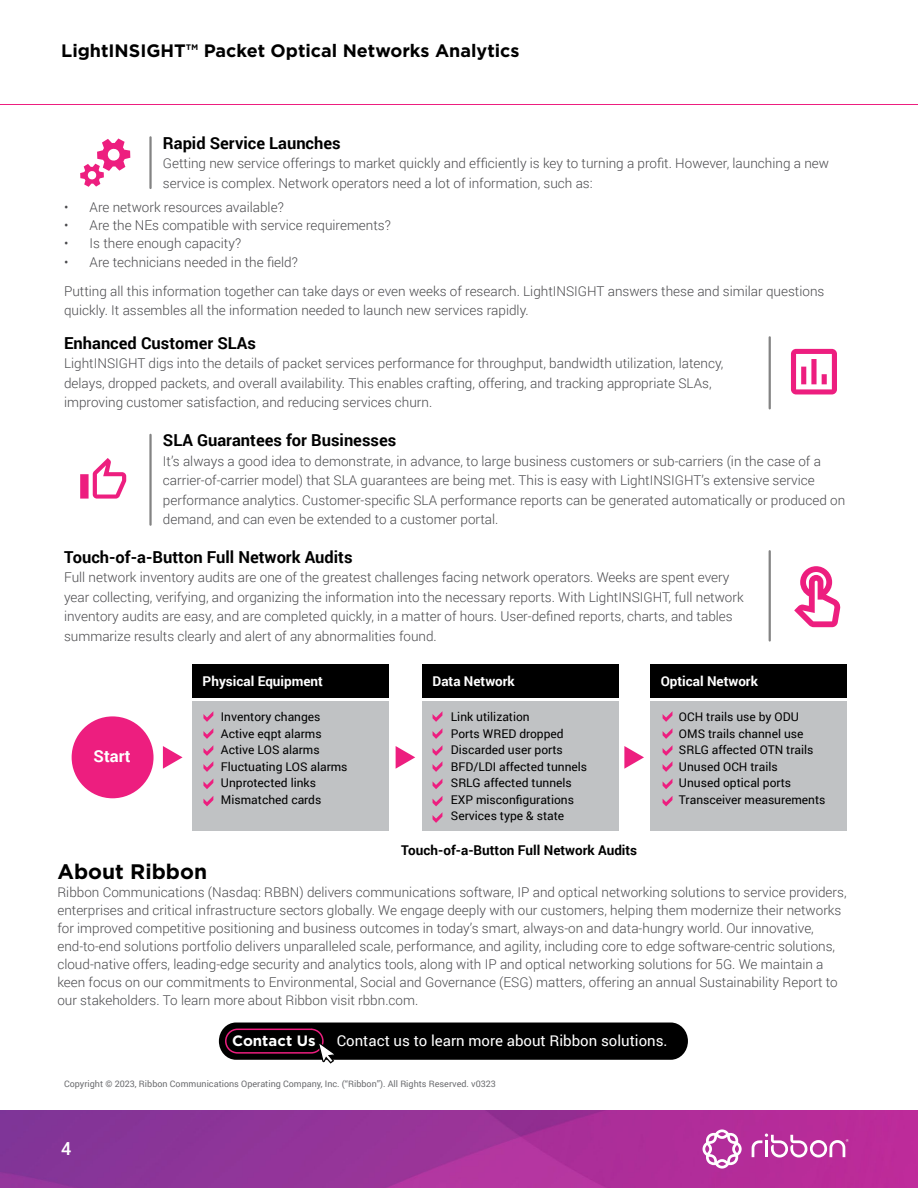
<style>
.page{position:relative;width:918px;height:1188px;background:#fff}
.page>*{position:absolute;margin:0;border:0;box-sizing:border-box;transform-origin:0 0}
.t1{font:700 21px "Gotham";color:#000}
.t2{font:700 18px "Gotham";color:#000}
.t3{font:500 18px "Roboto";color:#fff}
.t4{font:700 16.5px "Roboto";color:#000}
.t5{font:700 16.5px "Roboto";color:#fff}
.t6{font:15px "Roboto";color:#fff}
.t7{font:700 15px "Gotham";color:#fff}
.t8{font:300 13.5px/19.5px "Roboto";color:#4a4a4d}
.t9{font:700 13.5px "Roboto";color:#fff}
.t10{font:700 13.5px "Roboto";color:#000}
.t11{font:12px/16.5px "Roboto";color:#000}
.t12{font:9px "Roboto";color:#6d6e71}
</style>
<div class="page">
<img style="left:0;top:1110px;width:918px;height:78px">
<svg style="left:703px;top:1129px;width:39px;height:40px"></svg>
<svg style="left:752px;top:1134px;width:97px;height:24px"></svg>
<hr style="left:0;top:104px;width:918px;height:1px;background:#ed1e7f">
<div style="left:219px;top:1023px;width:469px;height:37px;background:#000;border-radius:18px"></div>
<div style="left:225px;top:1029px;width:99px;height:25px;border:2px solid #ed1e7f;border-radius:12px"></div>
<svg style="left:318px;top:1043px;width:17px;height:21px"></svg>
<hr style="left:149px;top:137px;width:3px;height:51px;background:#838383">
<hr style="left:769px;top:337px;width:2px;height:71px;background:#838383">
<hr style="left:149px;top:435px;width:3px;height:90px;background:#838383">
<hr style="left:769px;top:551px;width:2px;height:89px;background:#838383">
<svg style="left:794px;top:566px;width:47px;height:61px"></svg>
<svg style="left:80px;top:458px;width:46px;height:41px"></svg>
<svg style="left:791px;top:349px;width:46px;height:45px"></svg>
<svg style="left:80px;top:138px;width:50px;height:49px"></svg>
<div style="left:192px;top:665px;width:196px;height:33px;background:#000"></div>
<div style="left:422px;top:665px;width:196px;height:33px;background:#000"></div>
<div style="left:650px;top:665px;width:196px;height:33px;background:#000"></div>
<div style="left:192px;top:701px;width:196px;height:130px;background:#c0c2c4"></div>
<div style="left:422px;top:701px;width:196px;height:130px;background:#c0c2c4"></div>
<div style="left:650px;top:701px;width:196px;height:130px;background:#c0c2c4"></div>
<svg style="left:203px;top:711px;width:10px;height:11px"></svg>
<svg style="left:433px;top:712px;width:9px;height:10px"></svg>
<svg style="left:663px;top:712px;width:9px;height:10px"></svg>
<svg style="left:203px;top:779px;width:10px;height:10px"></svg>
<svg style="left:433px;top:779px;width:9px;height:10px"></svg>
<svg style="left:663px;top:779px;width:9px;height:10px"></svg>
<svg style="left:203px;top:728px;width:10px;height:11px"></svg>
<svg style="left:433px;top:729px;width:9px;height:10px"></svg>
<svg style="left:663px;top:729px;width:9px;height:10px"></svg>
<svg style="left:203px;top:745px;width:10px;height:27px"></svg>
<svg style="left:433px;top:746px;width:9px;height:26px"></svg>
<svg style="left:663px;top:746px;width:9px;height:26px"></svg>
<svg style="left:203px;top:796px;width:10px;height:10px"></svg>
<svg style="left:433px;top:796px;width:9px;height:10px"></svg>
<svg style="left:663px;top:796px;width:9px;height:10px"></svg>
<svg style="left:433px;top:813px;width:9px;height:10px"></svg>
<svg style="left:396px;top:746px;width:19px;height:23px"></svg>
<svg style="left:163px;top:746px;width:20px;height:23px"></svg>
<svg style="left:624px;top:746px;width:20px;height:23px"></svg>
<div style="left:72px;top:716px;width:82px;height:82px;background:#ed1e7f;border-radius:50%"></div>
<h2 class="t2" style="left:61px;top:40px;width:460px">LightINSIGHT™ Packet Optical Networks Analytics</h2>
<p class="t4" style="left:163px;top:131px;width:179px">Rapid Service Launches</p>
<p class="t8" style="left:163px;top:153px;width:668px">Getting new service offerings to market quickly and efficiently is key to turning a profit. However, launching a new service is complex. Network operators need a lot of information, such as:</p>
<p class="t8" style="left:64px;top:197px;width:221px">• Are network resources available?</p>
<p class="t8" style="left:64px;top:215px;width:328px">• Are the NEs compatible with service requirements?</p>
<p class="t8" style="left:64px;top:233px;width:179px">• Is there enough capacity?</p>
<p class="t8" style="left:64px;top:248px;width:762px;line-height:28.5px">• Are technicians needed in the field?<br>Putting all this information together can take days or even weeks of research. LightINSIGHT answers these and similar questions</p>
<p class="t8" style="left:64px;top:300px;width:466px">quickly. It assembles all the information needed to launch new services rapidly.</p>
<p class="t4" style="left:64px;top:331px;width:193px">Enhanced Customer SLAs</p>
<p class="t8" style="left:64px;top:353px;width:661px">LightINSIGHT digs into the details of packet services performance for throughput, bandwidth utilization, latency, delays, dropped packets, and overall availability. This enables crafting, offering, and tracking appropriate SLAs, improving customer satisfaction, and reducing services churn.</p>
<p class="t4" style="left:163px;top:429px;width:235px">SLA Guarantees for Businesses</p>
<p class="t8" style="left:163px;top:451px;width:684px">It’s always a good idea to demonstrate, in advance, to large business customers or sub-carriers (in the case of a carrier-of-carrier model) that SLA guarantees are being met. This is easy with LightINSIGHT’s extensive service performance analytics. Customer-specific SLA performance reports can be generated automatically or produced on demand, and can even be extended to a customer portal.</p>
<p class="t4" style="left:64px;top:545px;width:290px">Touch-of-a-Button Full Network Audits</p>
<p class="t8" style="left:64px;top:567px;width:681px">Full network inventory audits are one of the greatest challenges facing network operators. Weeks are spent every year collecting, verifying, and organizing the information into the necessary reports. With LightINSIGHT, full network inventory audits are easy, and are completed quickly, in a matter of hours. User-defined reports, charts, and tables summarize results clearly and alert of any abnormalities found.</p>
<p class="t5" style="left:94px;top:744px;width:38px">Start</p>
<p class="t9" style="left:203px;top:672px;width:122px">Physical Equipment</p>
<p class="t9" style="left:433px;top:672px;width:84px">Data Network</p>
<p class="t9" style="left:661px;top:672px;width:99px">Optical Network</p>
<p class="t11" style="left:221px;top:708px;width:128px">Inventory changes<br>Active eqpt alarms<br>Active LOS alarms<br>Fluctuating LOS alarms<br>Unprotected links<br>Mismatched cards</p>
<p class="t11" style="left:451px;top:708px;width:138px">Link utilization<br>Ports WRED dropped<br>Discarded user ports<br>BFD/LDI affected tunnels<br>SRLG affected tunnels<br>EXP misconfigurations<br>Services type &amp; state</p>
<p class="t11" style="left:679px;top:708px;width:148px">OCH trails use by ODU<br>OMS trails channel use<br>SRLG affected OTN trails<br>Unused OCH trails<br>Unused optical ports<br>Transceiver measurements</p>
<p class="t10" style="left:401px;top:841px;width:238px">Touch-of-a-Button Full Network Audits</p>
<h1 class="t1" style="left:57px;top:859px;width:151px">About Ribbon</h1>
<p class="t8" style="left:57px;top:882px;width:791px;line-height:18px">Ribbon Communications (Nasdaq: RBBN) delivers communications software, IP and optical networking solutions to service providers, enterprises and critical infrastructure sectors globally. We engage deeply with our customers, helping them modernize their networks for improved competitive positioning and business outcomes in today’s smart, always-on and data-hungry world. Our innovative, end-to-end solutions portfolio delivers unparalleled scale, performance, and agility, including core to edge software-centric solutions, cloud-native offers, leading-edge security and analytics tools, along with IP and optical networking solutions for 5G. We maintain a keen focus on our commitments to Environmental, Social and Governance (ESG) matters, offering an annual Sustainability Report to our stakeholders. To learn more about Ribbon visit rbbn.com.</p>
<p class="t7" style="left:232px;top:1032px;width:85px">Contact Us</p>
<p class="t6" style="left:337px;top:1030px;width:332px">Contact us to learn more about Ribbon solutions.</p>
<p class="t12" style="left:64px;top:1077px;width:433px">Copyright ©️ 2023, Ribbon Communications Operating Company, Inc. (“Ribbon”). All Rights Reserved. v0323</p>
<h2 class="t3" style="left:61px;top:1136px;width:12px">4</h2>
</div>
